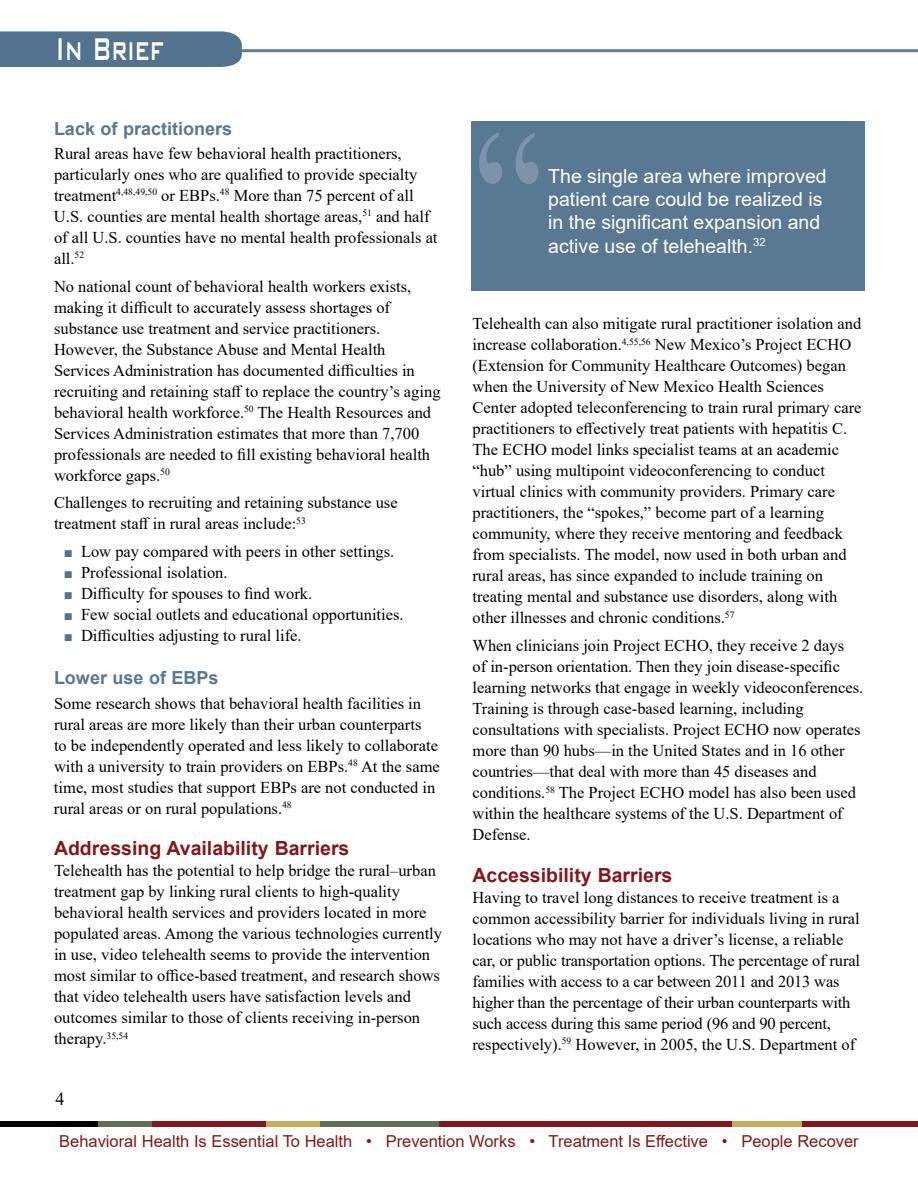
<style>
.page{position:relative;width:918px;height:1188px;background:#fff}
.page>*{position:absolute;margin:0;border:0;box-sizing:border-box;transform-origin:0 0}
.t1{font:500 42px "Bank Gothic BT";color:#fff;scale:.59 1}
.t2{font:19.5px/23.4px "Arial";color:#fff}
.t3{font:700 19.5px "Arial";color:#84171a}
.t4{font:700 18px "Arial";color:#597891}
.t5{font:18px "Times New Roman";color:#000}
.t6{font:16.5px/21px "Times New Roman";color:#000}
.t7{font:16.5px "Arial";color:#84171a}
.s1{font-size:15px;color:#52738d}
</style>
<div class="page">
<hr style="left:235px;top:49px;width:683px;height:3px;background:#5f7d96">
<div style="left:732px;top:1121px;width:71px;height:5px;background:#c6ab5c"></div>
<div style="left:320px;top:1121px;width:119px;height:5px;background:#616f57"></div>
<div style="left:439px;top:1121px;width:293px;height:5px;background:#84171a"></div>
<div style="left:0;top:1121px;width:102px;height:5px;background:#000"></div>
<div style="left:144px;top:1121px;width:122px;height:5px;background:#84171a"></div>
<div style="left:99px;top:1121px;width:53px;height:5px;background:#616f57"></div>
<div style="left:266px;top:1121px;width:54px;height:5px;background:#c6ab5c"></div>
<div style="left:803px;top:1121px;width:115px;height:5px;background:#84171a"></div>
<div style="left:0;top:31px;width:242px;height:36px;background:#52738d"></div>
<div style="left:472px;top:122px;width:393px;height:169px;background:#597891"></div>
<svg style="left:479px;top:132px;width:23px;height:52px"></svg>
<svg style="left:515px;top:133px;width:24px;height:51px"></svg>
<h1 class="t1" style="left:56px;top:26px;width:184px">In Brief</h1>
<h4 class="t4" style="left:54px;top:116px;width:180px">Lack of practitioners</h4>
<p class="t6" style="left:54px;top:142px;width:385px">Rural areas have few behavioral health practitioners, particularly ones who are qualified to provide specialty treatment<sup>4,48,49,50</sup> or EBPs.<sup>48</sup> More than 75 percent of all U.S. counties are mental health shortage areas,<sup>51</sup> and half of all U.S. counties have no mental health professionals at all.<sup>52</sup></p>
<p class="t6" style="left:54px;top:275px;width:388px">No national count of behavioral health workers exists, making it difficult to accurately assess shortages of substance use treatment and service practitioners.<br>However, the Substance Abuse and Mental Health Services Administration has documented difficulties in recruiting and retaining staff to replace the country’s aging behavioral health workforce.<sup>50</sup> The Health Resources and Services Administration estimates that more than 7,700 professionals are needed to fill existing behavioral health workforce gaps.<sup>50</sup></p>
<p class="t6" style="left:54px;top:492px;width:345px">Challenges to recruiting and retaining substance use treatment staff in rural areas include:<sup>53</sup></p>
<p class="t6" style="left:64px;top:541px;width:332px"><span class="s1">■</span> Low pay compared with peers in other settings.</p>
<p class="t6" style="left:64px;top:562px;width:165px"><span class="s1">■</span> Professional isolation.</p>
<p class="t6" style="left:64px;top:583px;width:250px"><span class="s1">■</span> Difficulty for spouses to find work.</p>
<p class="t6" style="left:64px;top:604px;width:341px"><span class="s1">■</span> Few social outlets and educational opportunities.</p>
<p class="t6" style="left:64px;top:625px;width:239px"><span class="s1">■</span> Difficulties adjusting to rural life.</p>
<h4 class="t4" style="left:54px;top:665px;width:166px">Lower use of EBPs</h4>
<p class="t6" style="left:54px;top:692px;width:387px">Some research shows that behavioral health facilities in rural areas are more likely than their urban counterparts<br>to be independently operated and less likely to collaborate with a university to train providers on EBPs.<sup>48</sup> At the same time, most studies that support EBPs are not conducted in rural areas or on rural populations.<sup>48</sup></p>
<h3 class="t3" style="left:54px;top:834px;width:297px">Addressing Availability Barriers</h3>
<p class="t6" style="left:54px;top:860px;width:390px">Telehealth has the potential to help bridge the rural–urban treatment gap by linking rural clients to high-quality behavioral health services and providers located in more populated areas. Among the various technologies currently in use, video telehealth seems to provide the intervention most similar to office-based treatment, and research shows that video telehealth users have satisfaction levels and outcomes similar to those of clients receiving in-person therapy.<sup>35,54</sup></p>
<p class="t5" style="left:56px;top:1086px;width:10px">4</p>
<p class="t2" style="left:548px;top:164px;width:280px">The single area where improved patient care could be realized is in the significant expansion and active use of telehealth.<sup>32</sup></p>
<p class="t6" style="left:472px;top:313px;width:391px">Telehealth can also mitigate rural practitioner isolation and increase collaboration.<sup>4,55,56</sup> New Mexico’s Project ECHO (Extension for Community Healthcare Outcomes) began when the University of New Mexico Health Sciences Center adopted teleconferencing to train rural primary care practitioners to effectively treat patients with hepatitis C.<br>The ECHO model links specialist teams at an academic “hub” using multipoint videoconferencing to conduct virtual clinics with community providers. Primary care practitioners, the “spokes,” become part of a learning community, where they receive mentoring and feedback from specialists. The model, now used in both urban and rural areas, has since expanded to include training on treating mental and substance use disorders, along with other illnesses and chronic conditions.<sup>57</sup></p>
<p class="t6" style="left:472px;top:634px;width:392px">When clinicians join Project ECHO, they receive 2 days<br>of in-person orientation. Then they join disease-specific learning networks that engage in weekly videoconferences.<br>Training is through case-based learning, including consultations with specialists. Project ECHO now operates more than 90 hubs—in the United States and in 16 other countries—that deal with more than 45 diseases and conditions.<sup>58</sup> The Project ECHO model has also been used within the healthcare systems of the U.S. Department of Defense.</p>
<h3 class="t3" style="left:472px;top:861px;width:201px">Accessibility Barriers</h3>
<p class="t6" style="left:472px;top:886px;width:389px">Having to travel long distances to receive treatment is a common accessibility barrier for individuals living in rural locations who may not have a driver’s license, a reliable car, or public transportation options. The percentage of rural families with access to a car between 2011 and 2013 was higher than the percentage of their urban counterparts with such access during this same period (96 and 90 percent, respectively).<sup>59</sup> However, in 2005, the U.S. Department of</p>
<p class="t7" style="left:59px;top:1130px;width:801px">Behavioral Health Is Essential To Health • Prevention Works • Treatment Is Effective • People Recover</p>
</div>
